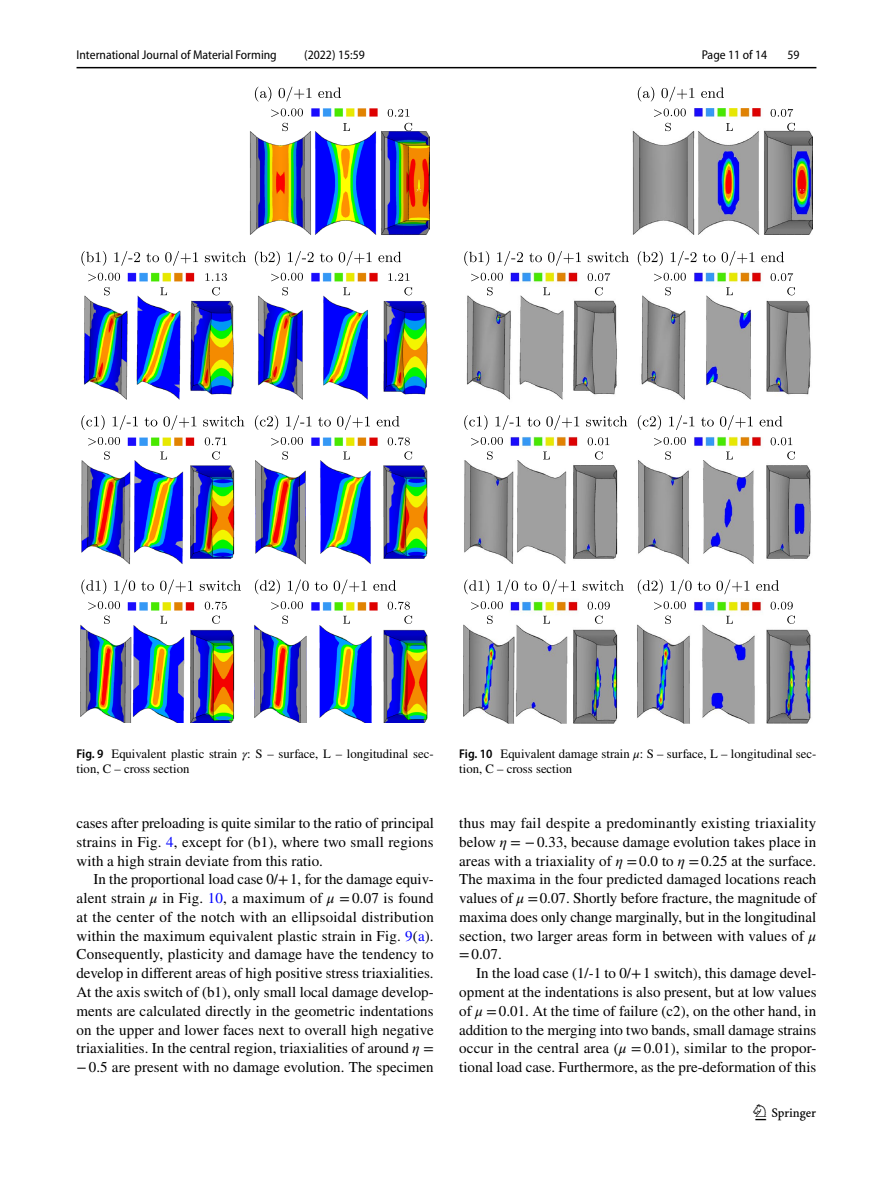
<style>
.page{position:relative;width:893px;height:1187px;background:#fff}
.page>*{position:absolute;margin:0;border:0;box-sizing:border-box;transform-origin:0 0}
.t1{font:22.5px "Springnew Regular 3";color:#000}
.t2{font:15px/18.8px "STIX";letter-spacing:.005em;color:#000;text-align:justify}
.t3{font:12.75px/15px "STIX";color:#000}
.t4{font:semi-condensed 12.75px "Myriad Pro";color:#000}
.s1{font-family:"Myriad Pro";font-weight:600;font-stretch:semi-condensed}
.s2{font-style:italic}
.s3{color:#00f}
</style>
<div class="page">
<hr style="left:77px;top:67px;width:739px;height:1px;background:#000">
<img style="left:81px;top:108px;width:349px;height:615px">
<svg style="left:255px;top:87px;width:86px;height:14px"></svg>
<svg style="left:282px;top:123px;width:6px;height:8px"></svg>
<svg style="left:343px;top:123px;width:7px;height:8px"></svg>
<svg style="left:404px;top:123px;width:8px;height:8px"></svg>
<svg style="left:271px;top:108px;width:32px;height:9px"></svg>
<svg style="left:388px;top:109px;width:21px;height:8px"></svg>
<svg style="left:81px;top:251px;width:165px;height:15px"></svg>
<svg style="left:104px;top:287px;width:6px;height:8px"></svg>
<svg style="left:160px;top:287px;width:7px;height:8px"></svg>
<svg style="left:212px;top:287px;width:8px;height:8px"></svg>
<svg style="left:88px;top:273px;width:32px;height:8px"></svg>
<svg style="left:205px;top:273px;width:22px;height:8px"></svg>
<svg style="left:255px;top:251px;width:146px;height:15px"></svg>
<svg style="left:282px;top:287px;width:6px;height:8px"></svg>
<svg style="left:343px;top:287px;width:7px;height:8px"></svg>
<svg style="left:404px;top:287px;width:8px;height:8px"></svg>
<svg style="left:271px;top:273px;width:32px;height:8px"></svg>
<svg style="left:388px;top:273px;width:21px;height:8px"></svg>
<svg style="left:81px;top:415px;width:163px;height:15px"></svg>
<svg style="left:104px;top:451px;width:6px;height:8px"></svg>
<svg style="left:160px;top:451px;width:7px;height:8px"></svg>
<svg style="left:212px;top:451px;width:8px;height:8px"></svg>
<svg style="left:88px;top:437px;width:32px;height:8px"></svg>
<svg style="left:205px;top:437px;width:21px;height:8px"></svg>
<svg style="left:255px;top:415px;width:145px;height:15px"></svg>
<svg style="left:282px;top:451px;width:6px;height:8px"></svg>
<svg style="left:343px;top:451px;width:7px;height:8px"></svg>
<svg style="left:404px;top:451px;width:8px;height:8px"></svg>
<svg style="left:271px;top:437px;width:32px;height:8px"></svg>
<svg style="left:388px;top:437px;width:22px;height:8px"></svg>
<svg style="left:81px;top:579px;width:160px;height:15px"></svg>
<svg style="left:104px;top:615px;width:6px;height:9px"></svg>
<svg style="left:160px;top:615px;width:7px;height:8px"></svg>
<svg style="left:212px;top:615px;width:8px;height:9px"></svg>
<svg style="left:88px;top:601px;width:32px;height:8px"></svg>
<svg style="left:205px;top:601px;width:22px;height:8px"></svg>
<svg style="left:255px;top:579px;width:141px;height:15px"></svg>
<svg style="left:282px;top:615px;width:6px;height:9px"></svg>
<svg style="left:343px;top:615px;width:7px;height:8px"></svg>
<svg style="left:404px;top:615px;width:8px;height:9px"></svg>
<svg style="left:271px;top:601px;width:32px;height:8px"></svg>
<svg style="left:388px;top:601px;width:22px;height:8px"></svg>
<img style="left:463px;top:108px;width:349px;height:615px">
<svg style="left:638px;top:87px;width:86px;height:14px"></svg>
<svg style="left:665px;top:123px;width:6px;height:8px"></svg>
<svg style="left:726px;top:123px;width:7px;height:8px"></svg>
<svg style="left:787px;top:123px;width:8px;height:8px"></svg>
<svg style="left:654px;top:108px;width:32px;height:9px"></svg>
<svg style="left:771px;top:109px;width:22px;height:8px"></svg>
<svg style="left:464px;top:251px;width:165px;height:15px"></svg>
<svg style="left:487px;top:287px;width:6px;height:8px"></svg>
<svg style="left:543px;top:287px;width:7px;height:8px"></svg>
<svg style="left:595px;top:287px;width:8px;height:8px"></svg>
<svg style="left:471px;top:273px;width:32px;height:8px"></svg>
<svg style="left:588px;top:273px;width:22px;height:8px"></svg>
<svg style="left:638px;top:251px;width:146px;height:15px"></svg>
<svg style="left:665px;top:287px;width:6px;height:8px"></svg>
<svg style="left:726px;top:287px;width:7px;height:8px"></svg>
<svg style="left:787px;top:287px;width:8px;height:8px"></svg>
<svg style="left:654px;top:273px;width:32px;height:8px"></svg>
<svg style="left:771px;top:273px;width:22px;height:8px"></svg>
<svg style="left:464px;top:415px;width:163px;height:15px"></svg>
<svg style="left:487px;top:451px;width:6px;height:8px"></svg>
<svg style="left:543px;top:451px;width:7px;height:8px"></svg>
<svg style="left:595px;top:451px;width:8px;height:8px"></svg>
<svg style="left:471px;top:437px;width:32px;height:8px"></svg>
<svg style="left:588px;top:437px;width:21px;height:8px"></svg>
<svg style="left:638px;top:415px;width:144px;height:15px"></svg>
<svg style="left:665px;top:451px;width:6px;height:8px"></svg>
<svg style="left:726px;top:451px;width:7px;height:8px"></svg>
<svg style="left:787px;top:451px;width:8px;height:8px"></svg>
<svg style="left:654px;top:437px;width:32px;height:8px"></svg>
<svg style="left:771px;top:437px;width:21px;height:8px"></svg>
<svg style="left:464px;top:579px;width:160px;height:15px"></svg>
<svg style="left:487px;top:615px;width:6px;height:9px"></svg>
<svg style="left:543px;top:615px;width:7px;height:8px"></svg>
<svg style="left:595px;top:615px;width:8px;height:9px"></svg>
<svg style="left:471px;top:601px;width:32px;height:8px"></svg>
<svg style="left:588px;top:601px;width:22px;height:8px"></svg>
<svg style="left:638px;top:579px;width:141px;height:15px"></svg>
<svg style="left:665px;top:615px;width:6px;height:9px"></svg>
<svg style="left:726px;top:615px;width:7px;height:8px"></svg>
<svg style="left:787px;top:615px;width:8px;height:9px"></svg>
<svg style="left:654px;top:601px;width:32px;height:8px"></svg>
<svg style="left:771px;top:601px;width:22px;height:8px"></svg>
<p class="t4" style="left:77px;top:48px;width:202px">International Journal of Material Forming</p>
<p class="t4" style="left:304px;top:48px;width:62px">(2022) 15:59</p>
<p class="t4" style="left:702px;top:48px;width:67px">Page 11 of 14</p>
<p class="t4" style="left:787px;top:48px;width:14px">59</p>
<p class="t3" style="left:77px;top:747px;width:359px"><span class="s1">Fig. 9</span> Equivalent plastic strain <span class="s2">γ</span>: S – surface, L – longitudinal sec&shy;tion, C – cross section</p>
<p class="t3" style="left:459px;top:747px;width:359px"><span class="s1">Fig. 10</span> Equivalent damage strain <span class="s2">μ</span>: S – surface, L – longitudinal sec&shy;tion, C – cross section</p>
<p class="t2" style="left:77px;top:814px;width:359px">cases after preloading is quite similar to the ratio of principal strains in Fig. <span class="s3">4</span>, except for (b1), where two small regions with a high strain deviate from this ratio.</p>
<p class="t2" style="left:77px;top:871px;width:359px;text-indent:17px">In the proportional load case 0/+1, for the damage equiv&shy;alent strain <span class="s2">μ</span> in Fig. <span class="s3">10</span>, a maximum of <span class="s2">μ</span> =0.07 is found at the center of the notch with an ellipsoidal distribution within the maximum equivalent plastic strain in Fig. <span class="s3">9</span>(<span class="s3">a</span>).<br>Consequently, plasticity and damage have the tendency to develop in different areas of high positive stress triaxialities.<br>At the axis switch of (b1), only small local damage develop&shy;ments are calculated directly in the geometric indentations on the upper and lower faces next to overall high negative triaxialities. In the central region, triaxialities of around <span class="s2">η</span> = −0.5 are present with no damage evolution. The specimen</p>
<p class="t2" style="left:459px;top:814px;width:359px">thus may fail despite a predominantly existing triaxiality below <span class="s2">η</span> = −0.33, because damage evolution takes place in areas with a triaxiality of <span class="s2">η</span> =0.0 to <span class="s2">η</span> =0.25 at the surface.<br>The maxima in the four predicted damaged locations reach values of <span class="s2">μ</span> =0.07. Shortly before fracture, the magnitude of maxima does only change marginally, but in the longitudinal section, two larger areas form in between with values of <span class="s2">μ </span>=0.07.</p>
<p class="t2" style="left:459px;top:964px;width:359px;text-indent:17px">In the load case (1/-1 to 0/+1 switch), this damage devel&shy;opment at the indentations is also present, but at low values of <span class="s2">μ</span> =0.01. At the time of failure (c2), on the other hand, in addition to the merging into two bands, small damage strains occur in the central area (<span class="s2">μ</span> =0.01), similar to the propor&shy;tional load case. Furthermore, as the pre-deformation of this</p>
<h1 class="t1" style="left:755px;top:1104px;width:62px">1 3</h1>
</div>
